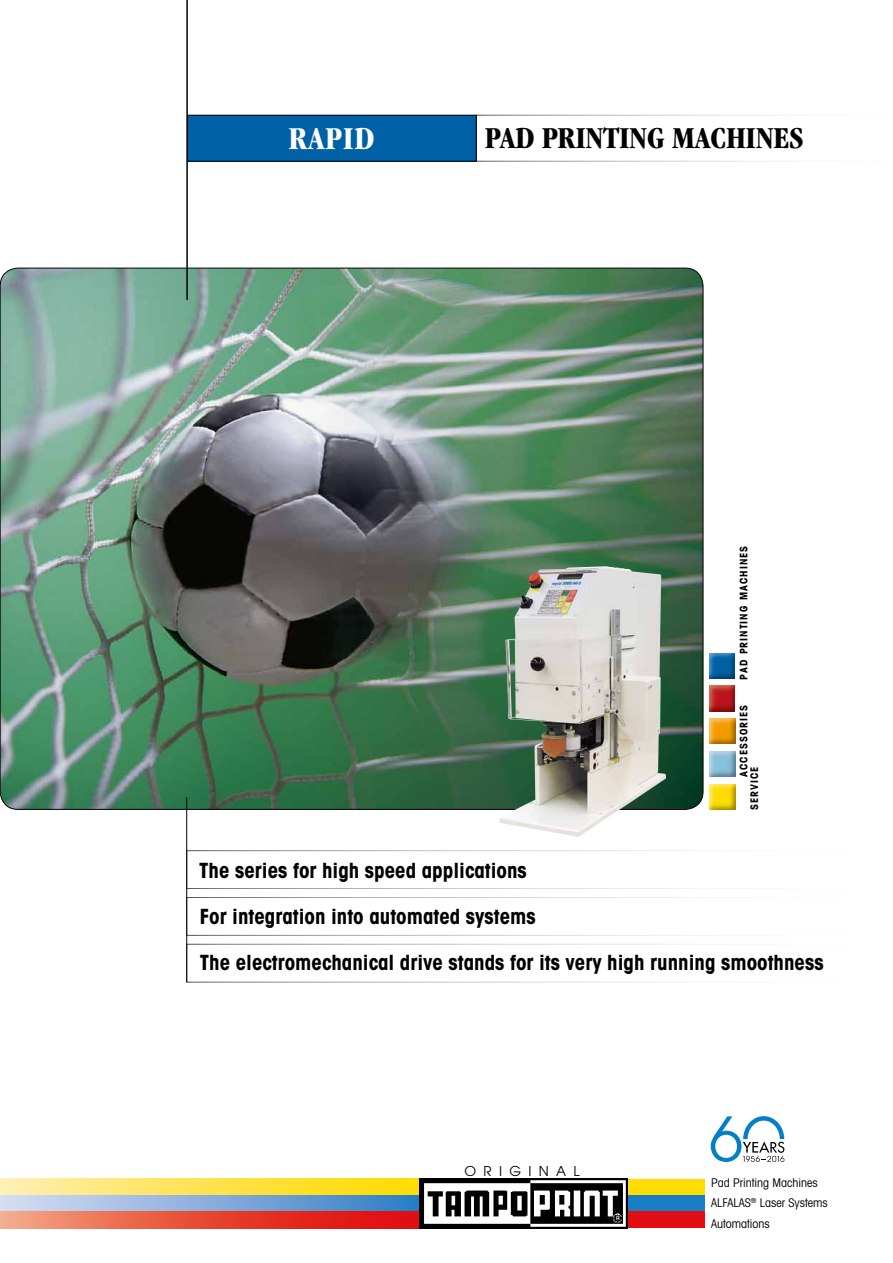
<style>
.page{position:relative;width:893px;height:1263px;background:#fff}
.page>*{position:absolute;margin:0;border:0;box-sizing:border-box;transform-origin:0 0}
.t1{font:700 condensed 33px "Garamond";letter-spacing:.025em;color:#fff}
.t2{font:700 condensed 31.5px "Garamond";color:#000}
.t3{font:700 condensed 21px "Avant Garde";color:#000}
.t4{font:13.5px "Avant Garde";letter-spacing:.54em;color:#000}
.t5{font:condensed 12px/20.2px "Avant Garde";color:#000}
.t6{font:700 condensed 10.5px/10.6px "Avant Garde";letter-spacing:.1em;color:#000}
</style>
<div class="page">
<img style="left:0;top:268px;width:703px;height:541px">
<hr style="left:187px;top:0;width:1px;height:300px;background:#000">
<hr style="left:186px;top:797px;width:1px;height:185px;background:#000">
<svg style="left:187px;top:897px;width:531px;height:38px"></svg>
<svg style="left:187px;top:944px;width:503px;height:38px"></svg>
<svg style="left:187px;top:850px;width:525px;height:39px"></svg>
<div style="left:627px;top:1179px;width:78px;height:16px;background:#ffdd05"></div>
<div style="left:627px;top:1195px;width:78px;height:17px;background:#197ec3"></div>
<div style="left:627px;top:1211px;width:78px;height:17px;background:#e20e13"></div>
<div style="left:0;top:1179px;width:420px;height:16px;background:linear-gradient(to right,#ffeeae,#ffda00)"></div>
<div style="left:0;top:1195px;width:420px;height:17px;background:linear-gradient(to right,#dddef3,#307dc4)"></div>
<svg style="left:0;top:1212px;width:419px;height:16px;background:#e84e3b"></svg>
<img style="left:419px;top:1179px;width:208px;height:49px">
<img style="left:710px;top:751px;width:25px;height:26px">
<img style="left:710px;top:784px;width:25px;height:26px">
<img style="left:710px;top:719px;width:25px;height:25px">
<img style="left:710px;top:686px;width:25px;height:25px">
<img style="left:710px;top:653px;width:25px;height:26px">
<svg style="left:711px;top:1116px;width:73px;height:46px"></svg>
<svg style="left:476px;top:115px;width:307px;height:46px"></svg>
<div style="left:187px;top:115px;width:289px;height:46px;background:#0061a7"></div>
<div style="left:187px;top:115px;width:289px;height:46px;border:1px solid #000"></div>
<img style="left:499px;top:566px;width:167px;height:271px">
<h1 class="t1" style="left:289px;top:118px;width:87px">RAPID</h1>
<h2 class="t2" style="left:485px;top:119px;width:320px">PAD PRINTING MACHINES</h2>
<p class="t6" style="left:739px;top:680px;width:135px;rotate:-90deg">PAD PRINTING MACHINES</p>
<p class="t3" style="left:199px;top:861px;width:329px">The series for high speed applications</p>
<p class="t3" style="left:200px;top:908px;width:337px">For integration into automated systems</p>
<p class="t6" style="left:739px;top:810px;width:107px;text-indent:33px;rotate:-90deg">ACCESSORIES<br>SERVICE</p>
<p class="t3" style="left:200px;top:954px;width:625px">The electromechanical drive stands for its very high running smoothness</p>
<p class="t4" style="left:465px;top:1163px;width:117px">ORIGINAL</p>
<p class="t5" style="left:711px;top:1174px;width:118px">Pad Printing Machines<br>ALFALAS<sup>®</sup> Laser Systems<br>Automations</p>
</div>
